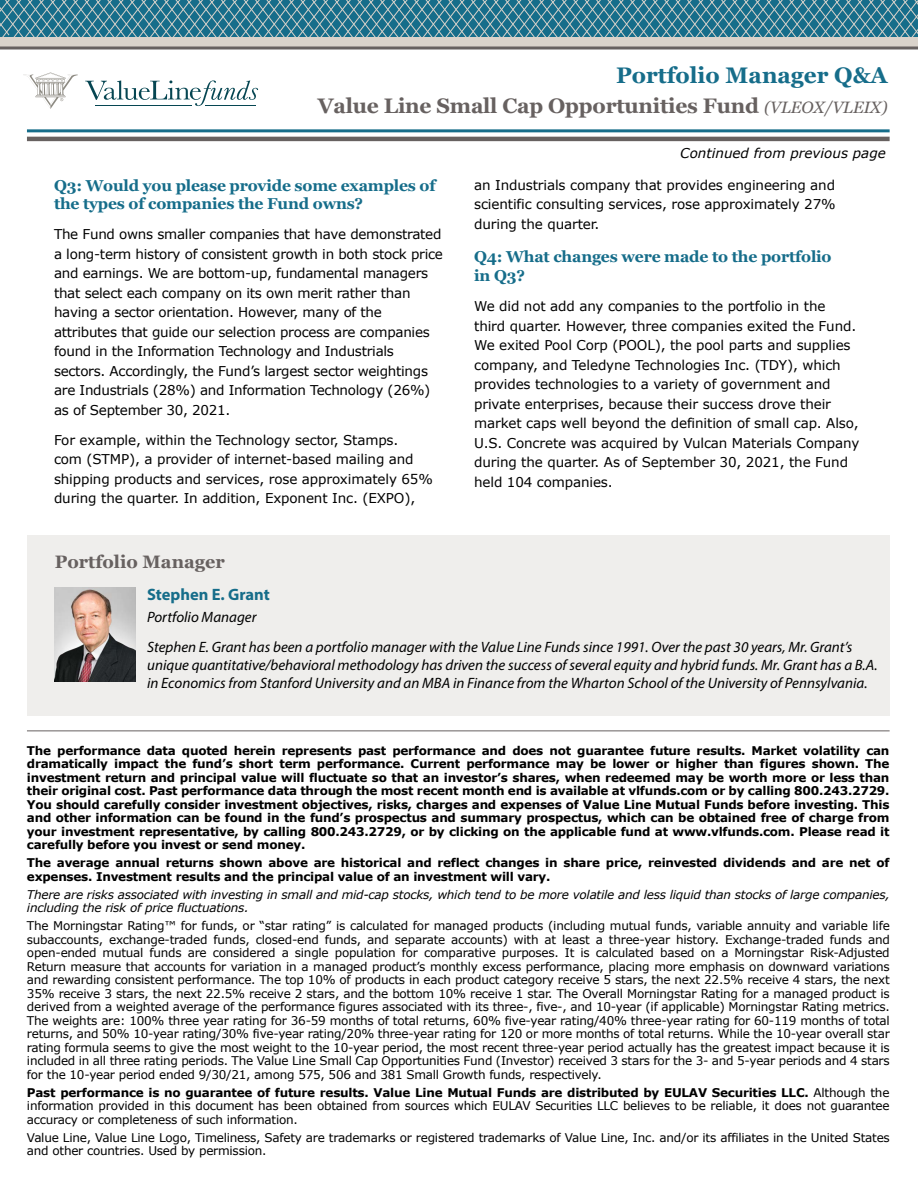
<style>
.page{position:relative;width:918px;height:1188px;background:#fff}
.page>*{position:absolute;margin:0;border:0;box-sizing:border-box;transform-origin:0 0}
.t1{font:700 22.5px "Georgia";color:#166d8a}
.t2{font:700 21px "Georgia";letter-spacing:-.01em;color:#676160}
.t3{font:700 18px "Georgia";color:#676160}
.t4{font:700 16.5px "Myriad Pro";color:#166d8a}
.t5{font:700 15.75px/18px "Georgia";letter-spacing:-.01em;color:#166d8a}
.t6{font:italic 15px/29.2px "Myriad Pro";color:#000}
.t7{font:13.5px/19.5px "Verdana";letter-spacing:-.01em;color:#000}
.t8{font:italic 13.5px "Verdana";color:#000}
.t9{font:12px/13.5px "Verdana";letter-spacing:-.02em;color:#000;text-align:justify}
.t10{font:700 12px/13.5px "Verdana";letter-spacing:-.02em;color:#000;text-align:justify}
.t11{font:italic 12px/13.5px "Verdana";letter-spacing:-.02em;color:#000}
.s1{font-weight:400;font-style:italic;font-size:16.5px}
.s2{font-weight:700}
</style>
<div class="page">
<hr style="left:27px;top:730px;width:863px;height:1px;background:#676160">
<hr style="left:27px;top:129px;width:863px;height:3px;background:#166d8a">
<svg style="left:0;top:0;width:918px;height:37px;background:#3f8297"></svg>
<div style="left:0;top:37px;width:918px;height:9px;background:#dad3cb"></div>
<svg style="left:0;top:46px;width:918px;height:4px;background:#888281"></svg>
<svg style="left:23px;top:72px;width:55px;height:37px"></svg>
<svg style="left:85px;top:80px;width:173px;height:26px"></svg>
<hr style="left:95px;top:105px;width:97px;height:1px;background:#064652">
<hr style="left:205px;top:105px;width:50px;height:1px;background:#064652">
<hr style="left:27px;top:137px;width:863px;height:4px;background:#676160">
<div style="left:27px;top:535px;width:863px;height:180px;background:#efeeec"></div>
<img style="left:54px;top:587px;width:81px;height:94px">
<h1 class="t1" style="left:616px;top:60px;width:273px">Portfolio Manager Q&amp;A</h1>
<h2 class="t2" style="left:318px;top:92px;width:571px">Value Line Small Cap Opportunities Fund <span class="s1">(VLEOX/VLEIX)</span></h2>
<h3 class="t5" style="left:54px;top:177px;width:383px">Q3: Would you please provide some examples of the types of companies the Fund owns?</h3>
<p class="t7" style="left:54px;top:224px;width:390px">The Fund owns smaller companies that have demonstrated a long-term history of consistent growth in both stock price and earnings. We are bottom-up, fundamental managers that select each company on its own merit rather than having a sector orientation. However, many of the attributes that guide our selection process are companies found in the Information Technology and Industrials sectors. Accordingly, the Fund’s largest sector weightings are Industrials (28%) and Information Technology (26%) as of September 30, 2021.</p>
<p class="t7" style="left:54px;top:430px;width:380px">For example, within the Technology sector, Stamps.<br>com (STMP), a provider of internet-based mailing and shipping products and services, rose approximately 65% during the quarter. In addition, Exponent Inc. (EXPO),</p>
<p class="t8" style="left:680px;top:144px;width:207px">Continued from previous page</p>
<p class="t7" style="left:474px;top:175px;width:363px;text-align:justify">an Industrials company that provides engineering and scientific consulting services, rose approximately 27% during the quarter.</p>
<h3 class="t5" style="left:474px;top:247px;width:359px;line-height:19.5px">Q4: What changes were made to the portfolio in Q3?</h3>
<p class="t7" style="left:474px;top:296px;width:387px">We did not add any companies to the portfolio in the third quarter. However, three companies exited the Fund.<br>We exited Pool Corp (POOL), the pool parts and supplies company, and Teledyne Technologies Inc. (TDY), which provides technologies to a variety of government and private enterprises, because their success drove their market caps well beyond the definition of small cap. Also, U.S. Concrete was acquired by Vulcan Materials Company during the quarter. As of September 30, 2021, the Fund held 104 companies.</p>
<h3 class="t3" style="left:55px;top:551px;width:172px">Portfolio Manager</h3>
<h3 class="t4" style="left:147px;top:583px;width:124px">Stephen E. Grant</h3>
<p class="t6" style="left:147px;top:602px;width:707px">Portfolio Manager<br>Stephen E. Grant has been a portfolio manager with the Value Line Funds since 1991. Over the past 30 years, Mr. Grant’s</p>
<p class="t6" style="left:147px;top:655px;width:732px;line-height:18px">unique quantitative/behavioral methodology has driven the success of several equity and hybrid funds. Mr. Grant has a B.A. in Economics from Stanford University and an MBA in Finance from the Wharton School of the University of Pennsylvania.</p>
<p class="t10" style="left:27px;top:743px;width:864px">The performance data quoted herein represents past performance and does not guarantee future results. Market volatility can dramatically impact the fund’s short term performance. Current performance may be lower or higher than figures shown. The investment return and principal value will fluctuate so that an investor’s shares, when redeemed may be worth more or less than their original cost. Past performance data through the most recent month end is available at vlfunds.com or by calling 800.243.2729.<br>You should carefully consider investment objectives, risks, charges and expenses of Value Line Mutual Funds before investing. This and other information can be found in the fund’s prospectus and summary prospectus, which can be obtained free of charge from your investment representative, by calling 800.243.2729, or by clicking on the applicable fund at www.vlfunds.com. Please read it carefully before you invest or send money.</p>
<p class="t10" style="left:27px;top:856px;width:864px">The average annual returns shown above are historical and reflect changes in share price, reinvested dividends and are net of expenses. Investment results and the principal value of an investment will vary.</p>
<p class="t11" style="left:27px;top:887px;width:864px">There are risks associated with investing in small and mid-cap stocks, which tend to be more volatile and less liquid than stocks of large companies, including the risk of price fluctuations.</p>
<p class="t9" style="left:27px;top:919px;width:864px">The Morningstar Rating™ for funds, or “star rating” is calculated for managed products (including mutual funds, variable annuity and variable life subaccounts, exchange-traded funds, closed-end funds, and separate accounts) with at least a three-year history. Exchange-traded funds and open-ended mutual funds are considered a single population for comparative purposes. It is calculated based on a Morningstar Risk-Adjusted Return measure that accounts for variation in a managed product’s monthly excess performance, placing more emphasis on downward variations and rewarding consistent performance. The top 10% of products in each product category receive 5 stars, the next 22.5% receive 4 stars, the next 35% receive 3 stars, the next 22.5% receive 2 stars, and the bottom 10% receive 1 star. The Overall Morningstar Rating for a managed product is derived from a weighted average of the performance figures associated with its three-, five-, and 10-year (if applicable) Morningstar Rating metrics.<br>The weights are: 100% three year rating for 36-59 months of total returns, 60% five-year rating/40% three-year rating for 60-119 months of total returns, and 50% 10-year rating/30% five-year rating/20% three-year rating for 120 or more months of total returns. While the 10-year overall star rating formula seems to give the most weight to the 10-year period, the most recent three-year period actually has the greatest impact because it is included in all three rating periods. The Value Line Small Cap Opportunities Fund (Investor) received 3 stars for the 3- and 5-year periods and 4 stars for the 10-year period ended 9/30/21, among 575, 506 and 381 Small Growth funds, respectively.</p>
<p class="t9" style="left:27px;top:1085px;width:864px"><span class="s2">Past performance is no guarantee of future results. Value Line Mutual Funds are distributed by EULAV Securities LLC.</span> Although the information provided in this document has been obtained from sources which EULAV Securities LLC believes to be reliable, it does not guarantee accuracy or completeness of such information.</p>
<p class="t9" style="left:27px;top:1130px;width:864px">Value Line, Value Line Logo, Timeliness, Safety are trademarks or registered trademarks of Value Line, Inc. and/or its affiliates in the United States and other countries. Used by permission.</p>
</div>
